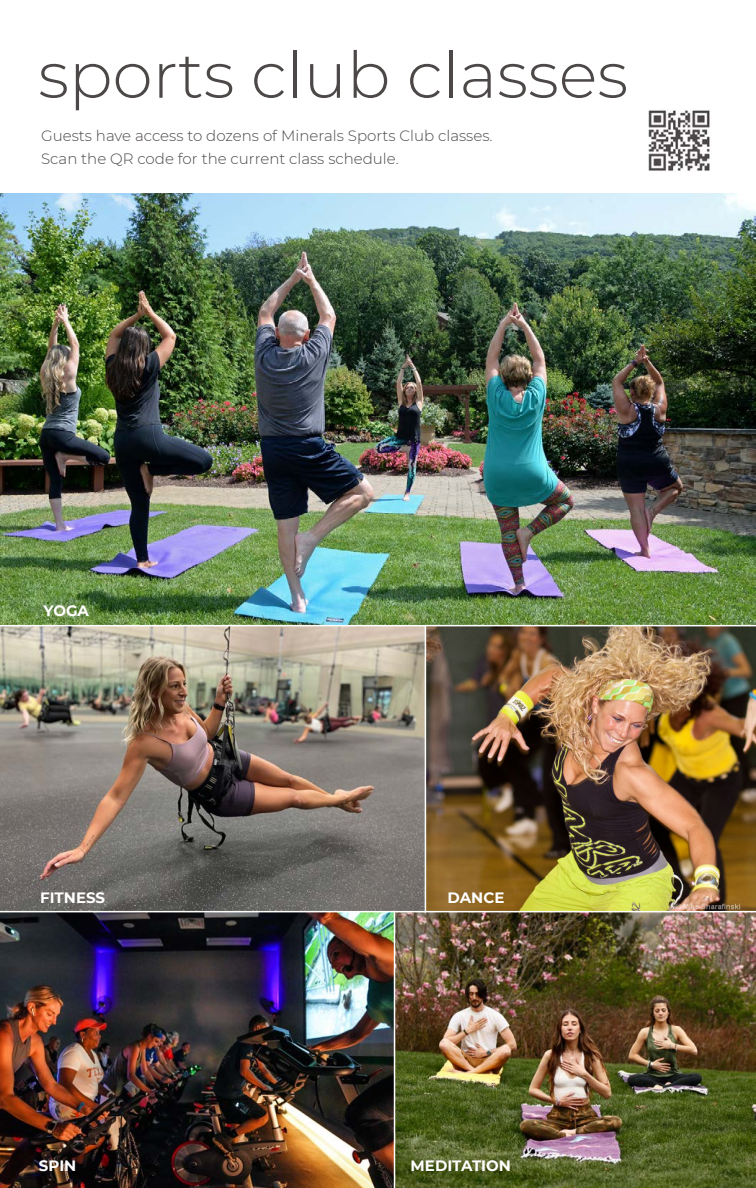
<style>
.page{position:relative;width:756px;height:1188px;background:#fff}
.page>*{position:absolute;margin:0;border:0;box-sizing:border-box;transform-origin:0 0}
.t1{font:300 64.5px "Montserrat";color:#4c4847}
.t2{font:300 15px "Montserrat";color:#4c4847}
.t3{font:700 15px "Montserrat";color:#fff}
</style>
<div class="page">
<img style="left:0;top:193px;width:756px;height:995px">
<hr style="left:0;top:911px;width:756px;height:1px;background:#fff">
<hr style="left:425px;top:626px;width:1px;height:286px;background:#fff">
<hr style="left:394px;top:912px;width:1px;height:276px;background:#fff">
<img style="left:648px;top:110px;width:62px;height:61px">
<hr style="left:0;top:625px;width:756px;height:1px;background:#fff">
<p class="t1" style="left:38px;top:31px;width:591px">sports club classes</p>
<p class="t2" style="left:41px;top:126px;width:453px">Guests have access to dozens of Minerals Sports Club classes.</p>
<p class="t2" style="left:41px;top:148px;width:359px">Scan the QR code for the current class schedule.</p>
<p class="t3" style="left:44px;top:600px;width:47px">YOGA</p>
<p class="t3" style="left:40px;top:887px;width:67px">FITNESS</p>
<p class="t3" style="left:448px;top:887px;width:58px">DANCE</p>
<p class="t3" style="left:39px;top:1155px;width:39px">SPIN</p>
<p class="t3" style="left:411px;top:1155px;width:102px">MEDITATION</p>
</div>
